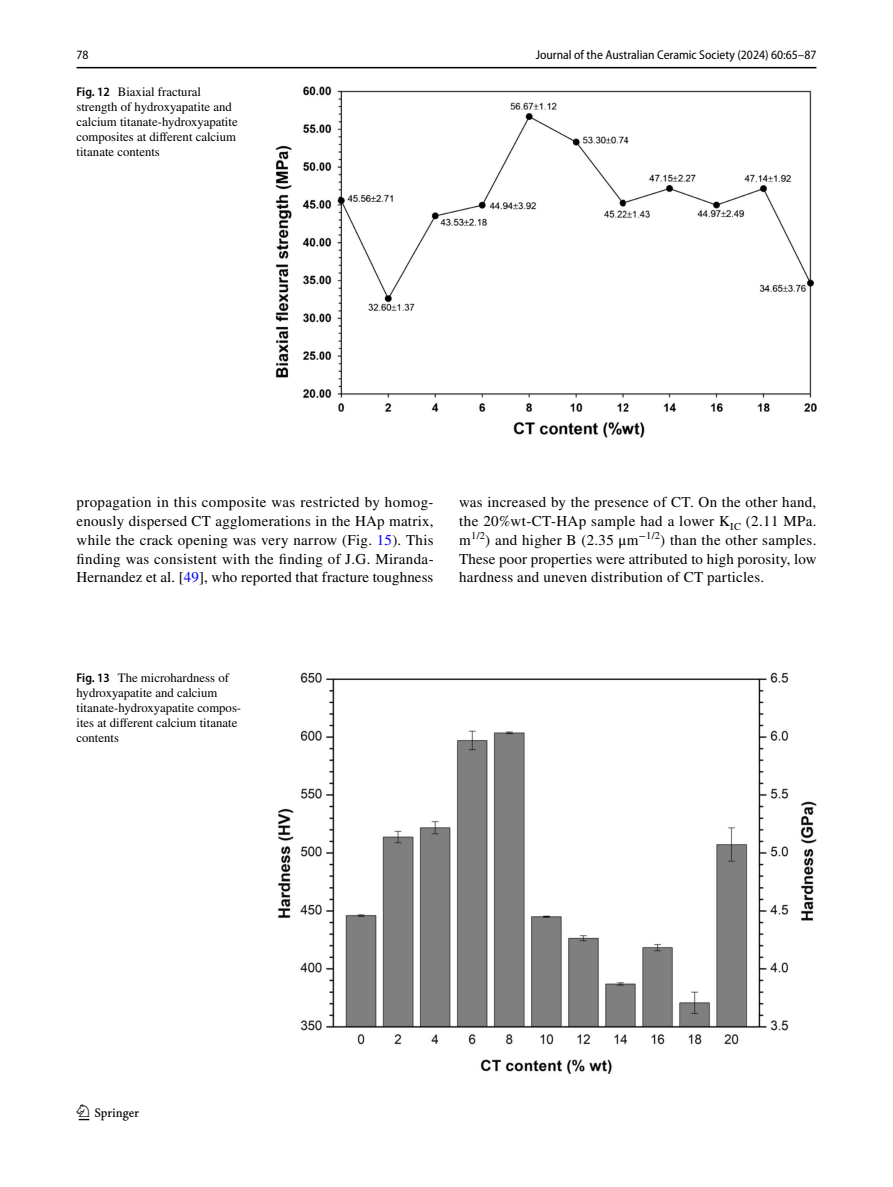
<style>
.page{position:relative;width:893px;height:1187px;background:#fff}
.page>*{position:absolute;margin:0;border:0;box-sizing:border-box;transform-origin:0 0}
.t1{font:22.5px "Springnew Regular 2";color:#000}
.t2{font:15px/18.8px "STIX";letter-spacing:.01em;color:#000;text-align:justify}
.t3{font:12.75px/15px "STIX";color:#000}
.t4{font:semi-condensed 12.75px "Myriad Pro";color:#000}
.s1{font-family:"Myriad Pro";font-weight:600;font-stretch:semi-condensed}
.s2{color:#00f}
</style>
<div class="page">
<hr style="left:77px;top:67px;width:739px;height:1px;background:#000">
<img style="left:275px;top:87px;width:541px;height:350px">
<img style="left:278px;top:672px;width:538px;height:401px">
<p class="t4" style="left:77px;top:48px;width:14px">78</p>
<p class="t4" style="left:536px;top:48px;width:282px">Journal of the Australian Ceramic Society (2024) 60:65–87</p>
<p class="t3" style="left:77px;top:85px;width:163px"><span class="s1">Fig. 12</span> Biaxial fractural strength of hydroxyapatite and calcium titanate-hydroxyapatite composites at different calcium titanate contents</p>
<p class="t2" style="left:77px;top:494px;width:359px">propagation in this composite was restricted by homog&shy;enously dispersed CT agglomerations in the HAp matrix, while the crack opening was very narrow (Fig. <span class="s2">15</span>). This finding was consistent with the finding of J.G. Miranda-Hernandez et al. [<span class="s2">49</span>], who reported that fracture toughness</p>
<p class="t2" style="left:459px;top:494px;width:359px">was increased by the presence of CT. On the other hand, the 20%wt-CT-HAp sample had a lower K<sub>IC</sub> (2.11 MPa. m<sup>1/2</sup>) and higher B (2.35 μm<sup>−1/2</sup>) than the other samples.<br>These poor properties were attributed to high porosity, low hardness and uneven distribution of CT particles.</p>
<p class="t3" style="left:77px;top:671px;width:166px"><span class="s1">Fig. 13</span> The microhardness of hydroxyapatite and calcium titanate-hydroxyapatite compos&shy;ites at different calcium titanate contents</p>
<h1 class="t1" style="left:79px;top:1104px;width:62px">1 3</h1>
</div>
